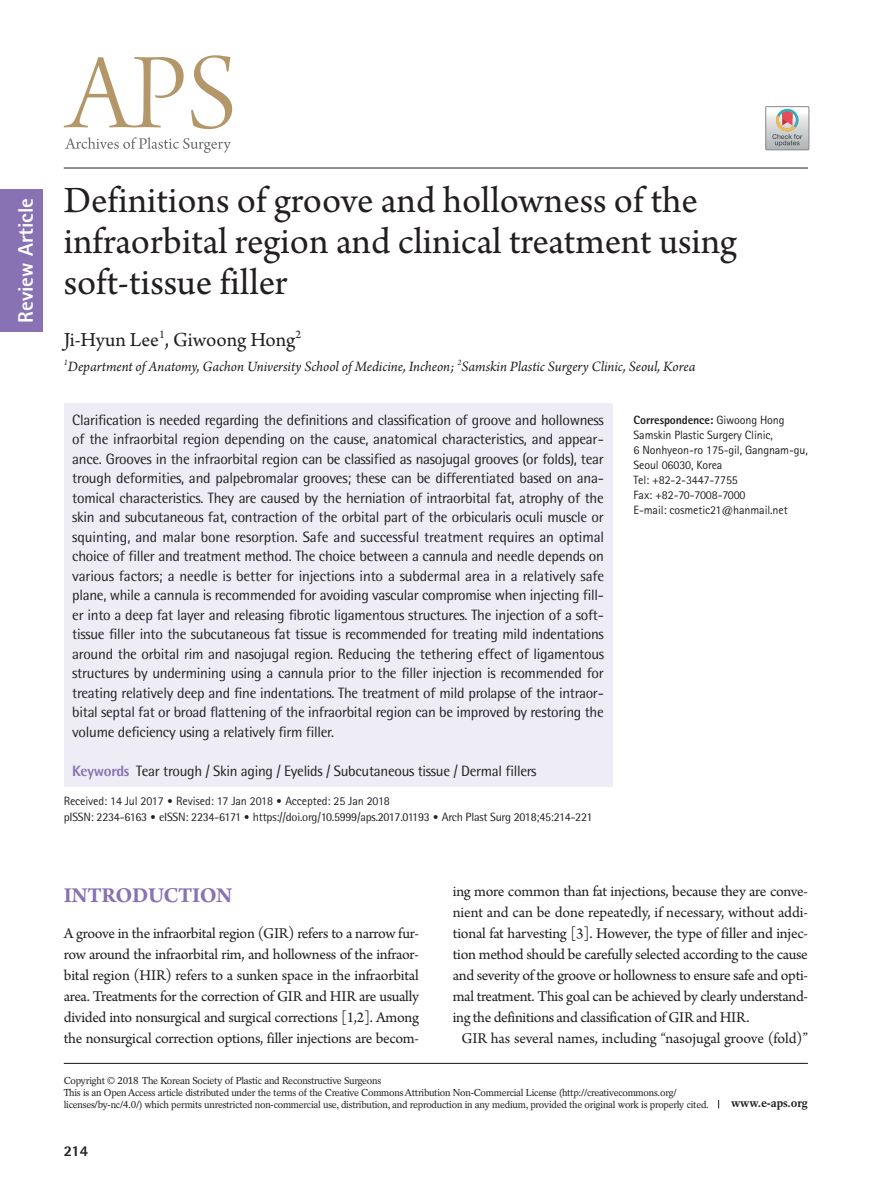
<style>
.page{position:relative;width:893px;height:1191px;background:#fff}
.page>*{position:absolute;margin:0;border:0;box-sizing:border-box;transform-origin:0 0}
.제목{font:39px/41px "Arno Pro";color:#231f20}
.대제목{font:700 22.5px "Arno Pro";letter-spacing:-.02em;color:#8972b3}
.저자{font:21px "Arno Pro";letter-spacing:-.005em;color:#231f20}
.논문분류{font:800 21px "Rotis Sans Serif Std";color:#fff}
.본문_0{font:15.75px/21px "Arno Pro";letter-spacing:-.02em;color:#231f20;text-align:justify}
.본문{font:15.75px "Arno Pro";letter-spacing:-.005em;color:#231f20}
.초록{font:15px/19.5px "Rotis Semi Sans Std";letter-spacing:-.02em;color:#231f20;text-align:justify}
.소속{font:italic 15px "Arno Pro";letter-spacing:-.005em;color:#231f20}
.t1{font:800 15px "Rotis Semi Sans Std";color:#231f20}
.교신저자{font:12px/15px "Rotis Sans Serif Std";letter-spacing:-.01em;color:#231f20}
.t2{font:12px "Rotis Semi Sans Std";letter-spacing:-.02em;color:#231f20}
.교신저자-2{font:800 12px "Rotis Sans Serif Std";letter-spacing:-.01em;color:#231f20}
.t3{font:700 12px "Rotation LT Std";letter-spacing:-.01em;color:#231f20}
.t4{font:10.05px/12px "Rotation LT Std";letter-spacing:-.025em;color:#231f20}
.s1{font-weight:800;color:#8972b3}
.s2{font-weight:400}
.s3{font-family:"DIN Pro";font-weight:300}
</style>
<div class="page">
<hr style="left:64px;top:1062px;width:744px;height:2px;background:#231f20">
<hr style="left:64px;top:168px;width:744px;height:1px;background:#231f20">
<svg style="left:64px;top:55px;width:168px;height:74px"></svg>
<svg style="left:65px;top:137px;width:166px;height:16px"></svg>
<div style="left:0;top:189px;width:43px;height:143px;background:#8972b3"></div>
<div style="left:64px;top:403px;width:548px;height:383px;background:#eeedf5"></div>
<div style="left:765px;top:106px;width:44px;height:44px;border:1px solid #85868a"></div>
<svg style="left:766px;top:107px;width:43px;height:43px;background:#c4bfbd"></svg>
<p class="논문분류" style="left:12px;top:323px;width:126px;rotate:-90deg">Review Article</p>
<p class="제목" style="left:64px;top:182px;width:675px">Definitions of groove and hollowness of the infraorbital region and clinical treatment using soft-tissue filler</p>
<p class="저자" style="left:64px;top:328px;width:239px">Ji-Hyun Lee<sup>1</sup>, Giwoong Hong<sup>2</sup></p>
<p class="소속" style="left:64px;top:358px;width:633px"><sup>1</sup>Department of Anatomy, Gachon University School of Medicine, Incheon; <sup>2</sup>Samskin Plastic Surgery Clinic, Seoul, Korea</p>
<p class="초록" style="left:72px;top:410px;width:533px">Clarification is needed regarding the definitions and classification of groove and hollowness of the infraorbital region depending on the cause, anatomical characteristics, and appear&shy;ance. Grooves in the infraorbital region can be classified as nasojugal grooves (or folds), tear trough deformities, and palpebromalar grooves; these can be differentiated based on ana&shy;tomical characteristics. They are caused by the herniation of intraorbital fat, atrophy of the skin and subcutaneous fat, contraction of the orbital part of the orbicularis oculi muscle or squinting, and malar bone resorption. Safe and successful treatment requires an optimal choice of filler and treatment method. The choice between a cannula and needle depends on various factors; a needle is better for injections into a subdermal area in a relatively safe plane, while a cannula is recommended for avoiding vascular compromise when injecting fill&shy;er into a deep fat layer and releasing fibrotic ligamentous structures. The injection of a soft&shy;tissue filler into the subcutaneous fat tissue is recommended for treating mild indentations around the orbital rim and nasojugal region. Reducing the tethering effect of ligamentous structures by undermining using a cannula prior to the filler injection is recommended for treating relatively deep and fine indentations. The treatment of mild prolapse of the intraor&shy;bital septal fat or broad flattening of the infraorbital region can be improved by restoring the volume deficiency using a relatively firm filler.</p>
<p class="초록" style="left:72px;top:761px;width:466px"><span class="s1">Keywords</span> Tear trough / Skin aging / Eyelids / Subcutaneous tissue / Dermal fillers</p>
<p class="교신저자-2" style="left:634px;top:412px;width:152px">Correspondence: <span class="s2">Giwoong Hong</span></p>
<p class="교신저자" style="left:634px;top:427px;width:176px">Samskin Plastic Surgery Clinic,<br>6 Nonhyeon-ro 175-gil, Gangnam-gu,<br>Seoul 06030, Korea</p>
<p class="교신저자" style="left:634px;top:472px;width:106px">Tel: +82-2-3447-7755</p>
<p class="교신저자" style="left:634px;top:487px;width:114px">Fax: +82-70-7008-7000</p>
<p class="교신저자" style="left:634px;top:502px;width:156px">E-mail: cosmetic21@hanmail.net</p>
<p class="교신저자" style="left:64px;top:793px;width:328px">Received: 14 Jul 2017 <span class="s3">•</span> Revised: 17 Jan 2018 <span class="s3">•</span> Accepted: 25 Jan 2018</p>
<p class="t2" style="left:64px;top:809px;width:530px">pISSN: 2234-6163 <span class="s3">•</span> eISSN: 2234-6171 <span class="s3">•</span> https://doi.org/10.5999/aps.2017.01193 <span class="s3">•</span> Arch Plast Surg 2018;45:214-221</p>
<p class="대제목" style="left:64px;top:882px;width:170px">INTRODUCTION</p>
<p class="본문_0" style="left:64px;top:924px;width:357px">A groove in the infraorbital region (GIR) refers to a narrow fur&shy;row around the infraorbital rim, and hollowness of the infraor&shy;bital region (HIR) refers to a sunken space in the infraorbital area. Treatments for the correction of GIR and HIR are usually divided into nonsurgical and surgical corrections [1,2]. Among the nonsurgical correction options, filler injections are becom-</p>
<p class="본문_0" style="left:453px;top:882px;width:357px">ing more common than fat injections, because they are conve&shy;nient and can be done repeatedly, if necessary, without addi&shy;tional fat harvesting [3]. However, the type of filler and injec&shy;tion method should be carefully selected according to the cause and severity of the groove or hollowness to ensure safe and opti&shy;mal treatment. This goal can be achieved by clearly understand&shy;ing the definitions and classification of GIR and HIR.</p>
<p class="본문" style="left:461px;top:1029px;width:348px">GIR has several names, including “nasojugal groove (fold)”</p>
<p class="t4" style="left:64px;top:1074px;width:319px">Copyright © 2018 The Korean Society of Plastic and Reconstructive Surgeons</p>
<p class="t4" style="left:64px;top:1086px;width:647px">This is an Open Access article distributed under the terms of the Creative Commons Attribution Non-Commercial License (http://creativecommons.org/ licenses/by-nc/4.0/) which permits unrestricted non-commercial use, distribution, and reproduction in any medium, provided the original work is properly cited.</p>
<p class="t1" style="left:64px;top:1141px;width:26px">214</p>
<p class="t3" style="left:731px;top:1096px;width:78px">www.e-aps.org</p>
</div>
